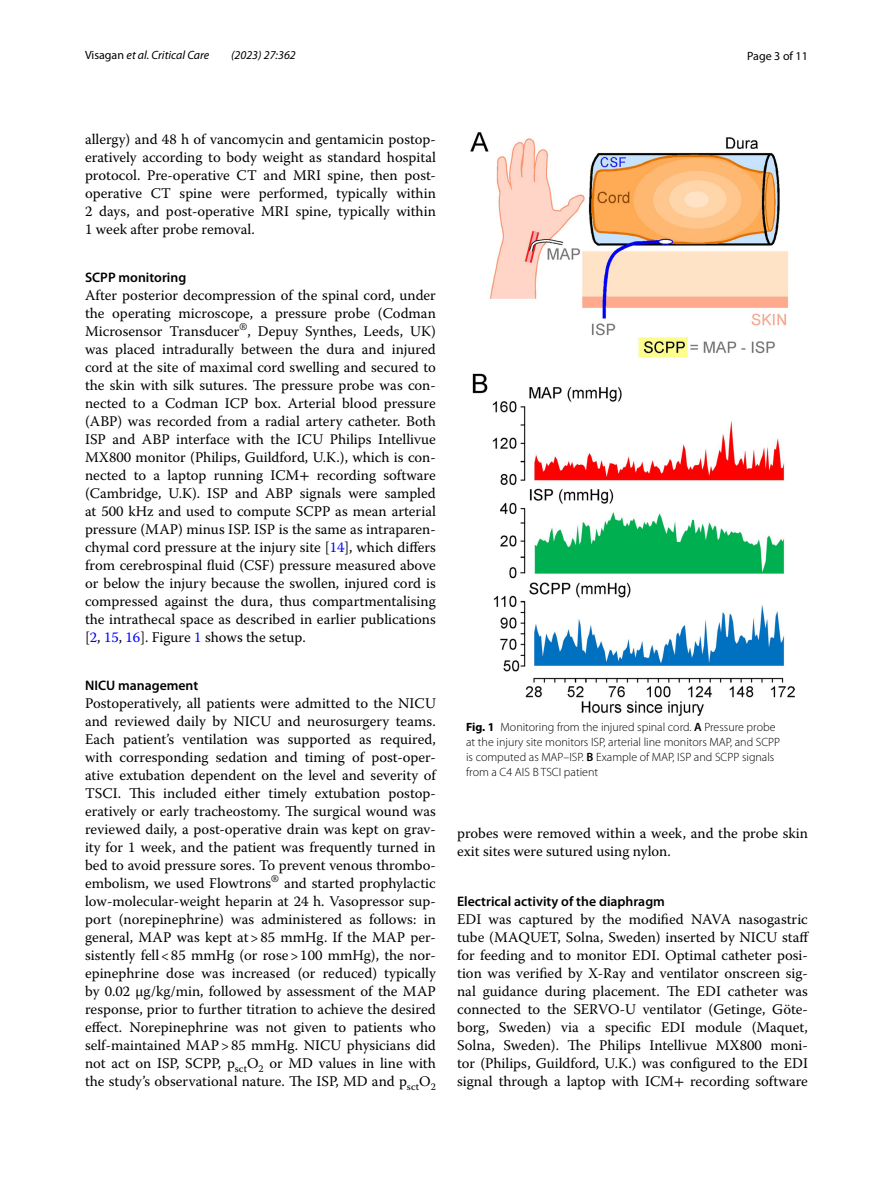
<style>
.page{position:relative;width:893px;height:1187px;background:#fff}
.page>*{position:absolute;margin:0;border:0;box-sizing:border-box;transform-origin:0 0}
.t1{font:14.7px/18px "Warnock Pro";color:#000;text-align:justify}
.t2{font:600 13.8px "Myriad Pro";color:#000}
.t3{font:300 12px/15px "Myriad Pro";color:#000}
.t4{font:italic 12px "Myriad Pro";color:#000}
.t5{font:12px "Myriad Pro";color:#000}
.s1{font-style:normal}
.s2{font-family:"STIX"}
.s3{color:#00f}
.s4{font-weight:700}
.s5{font-weight:600}
</style>
<div class="page">
<img style="left:471px;top:133px;width:323px;height:582px">
<p class="t4" style="left:85px;top:48px;width:126px"><span class="s1">Visagan</span> et al. Critical Care</p>
<p class="t4" style="left:231px;top:48px;width:66px">(2023) 27:362</p>
<p class="t5" style="left:747px;top:48px;width:62px">Page 3 of 11</p>
<p class="t1" style="left:85px;top:130px;width:352px">allergy) and 48 h of vancomycin and gentamicin postop&shy;eratively according to body weight as standard hospital protocol. Pre-operative CT and MRI spine, then post&shy;operative CT spine were performed, typically within 2 days, and post-operative MRI spine, typically within 1 week after probe removal.</p>
<p class="t2" style="left:85px;top:268px;width:103px">SCPP monitoring</p>
<p class="t1" style="left:85px;top:285px;width:352px">After posterior decompression of the spinal cord, under the operating microscope, a pressure probe (Codman Microsensor Transducer<sup>®</sup>, Depuy Synthes, Leeds, UK) was placed intradurally between the dura and injured cord at the site of maximal cord swelling and secured to the skin with silk sutures. The pressure probe was con&shy;nected to a Codman ICP box. Arterial blood pressure (ABP) was recorded from a radial artery catheter. Both ISP and ABP interface with the ICU Philips Intellivue MX800 monitor (Philips, Guildford, U.K.), which is con&shy;nected to a laptop running ICM<span class="s2">+</span> recording software (Cambridge, U.K). ISP and ABP signals were sampled at 500 kHz and used to compute SCPP as mean arterial pressure (MAP) minus ISP. ISP is the same as intraparen&shy;chymal cord pressure at the injury site [<span class="s3">14</span>], which differs from cerebrospinal fluid (CSF) pressure measured above or below the injury because the swollen, injured cord is compressed against the dura, thus compartmentalising the intrathecal space as described in earlier publications [<span class="s3">2</span>, <span class="s3">15</span>, <span class="s3">16</span>]. Figure <span class="s3">1</span> shows the setup.</p>
<p class="t2" style="left:85px;top:676px;width:115px">NICU management</p>
<p class="t1" style="left:85px;top:693px;width:352px">Postoperatively, all patients were admitted to the NICU and reviewed daily by NICU and neurosurgery teams.<br>Each patient’s ventilation was supported as required, with corresponding sedation and timing of post-oper&shy;ative extubation dependent on the level and severity of TSCI. This included either timely extubation postop&shy;eratively or early tracheostomy. The surgical wound was reviewed daily, a post-operative drain was kept on grav&shy;ity for 1 week, and the patient was frequently turned in bed to avoid pressure sores. To prevent venous thrombo&shy;embolism, we used Flowtrons<sup>®</sup> and started prophylactic low-molecular-weight heparin at 24 h. Vasopressor sup&shy;port (norepinephrine) was administered as follows: in general, MAP was kept at&gt;85 mmHg. If the MAP per&shy;sistently fell&lt;85 mmHg (or rose&gt;100 mmHg), the nor&shy;epinephrine dose was increased (or reduced) typically by 0.02 μg/kg/min, followed by assessment of the MAP response, prior to further titration to achieve the desired effect. Norepinephrine was not given to patients who self-maintained MAP&gt;85 mmHg. NICU physicians did not act on ISP, SCPP, p<sub>sct</sub>O<sub>2</sub> or MD values in line with the study’s observational nature. The ISP, MD and p<sub>sct</sub>O<sub>2</sub></p>
<p class="t3" style="left:466px;top:719px;width:316px"><span class="s4">Fig. 1</span> Monitoring from the injured spinal cord. <span class="s5">A</span> Pressure probe at the injury site monitors ISP, arterial line monitors MAP, and SCPP is computed as MAP–ISP. <span class="s5">B</span> Example of MAP, ISP and SCPP signals from a C4 AIS B TSCI patient</p>
<p class="t1" style="left:457px;top:823px;width:352px">probes were removed within a week, and the probe skin exit sites were sutured using nylon.</p>
<p class="t2" style="left:457px;top:892px;width:209px">Electrical activity of the diaphragm</p>
<p class="t1" style="left:457px;top:909px;width:353px">EDI was captured by the modified NAVA nasogastric tube (MAQUET, Solna, Sweden) inserted by NICU staff for feeding and to monitor EDI. Optimal catheter posi&shy;tion was verified by X-Ray and ventilator onscreen sig&shy;nal guidance during placement. The EDI catheter was connected to the SERVO-U ventilator (Getinge, Göte&shy;borg, Sweden) via a specific EDI module (Maquet, Solna, Sweden). The Philips Intellivue MX800 moni&shy;tor (Philips, Guildford, U.K.) was configured to the EDI signal through a laptop with ICM<span class="s2">+</span> recording software</p>
</div>
